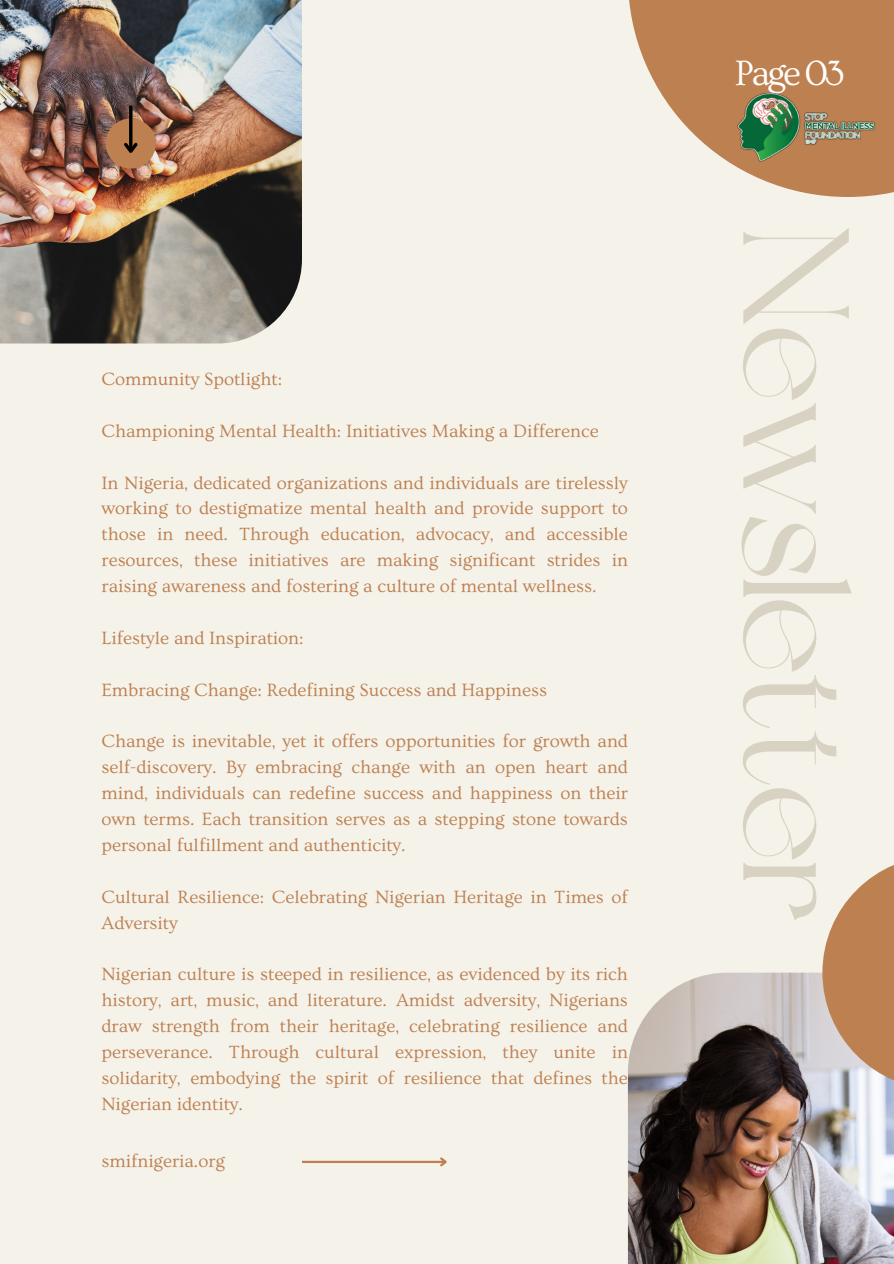
<style>
.page{position:relative;width:894px;height:1264px;background:#fff}
.page>*{position:absolute;margin:0;border:0;box-sizing:border-box;transform-origin:0 0}
.t1{font:150px "Dream Avenue";letter-spacing:-.03em;color:#d8d2c2}
.t2{font:36.9px "Ovo";letter-spacing:-.075em;color:#fff}
.t3{font:18.6px/25.8px "Ovo";color:#bd8050;text-align:justify}
</style>
<div class="page">
<div style="left:0;top:0;width:893px;height:1263px;background:#f5f2ea"></div>
<img style="left:0;top:0;width:302px;height:343px">
<div style="left:106px;top:118px;width:50px;height:51px;background:#bd8050;border-radius:50%"></div>
<hr style="left:129px;top:106px;width:3px;height:45px;background:#000">
<svg style="left:124px;top:140px;width:14px;height:13px"></svg>
<hr style="left:302px;top:1160px;width:143px;height:2px;background:#bd8050">
<svg style="left:438px;top:1157px;width:9px;height:10px"></svg>
<img style="left:627px;top:972px;width:266px;height:291px">
<svg style="left:822px;top:865px;width:71px;height:224px;fill:#bd8050"></svg>
<svg style="left:629px;top:0;width:264px;height:197px;fill:#bd8050"></svg>
<img style="left:734px;top:89px;width:143px;height:75px">
<p class="t3" style="left:101px;top:366px;width:182px">Community Spotlight:</p>
<p class="t3" style="left:101px;top:418px;width:498px">Championing Mental Health: Initiatives Making a Difference</p>
<p class="t3" style="left:101px;top:470px;width:527px">In Nigeria, dedicated organizations and individuals are tirelessly working to destigmatize mental health and provide support to those in need. Through education, advocacy, and accessible resources, these initiatives are making significant strides in raising awareness and fostering a culture of mental wellness.</p>
<p class="t3" style="left:101px;top:625px;width:203px">Lifestyle and Inspiration:</p>
<p class="t3" style="left:101px;top:677px;width:447px">Embracing Change: Redefining Success and Happiness</p>
<p class="t3" style="left:101px;top:729px;width:527px">Change is inevitable, yet it offers opportunities for growth and self-discovery. By embracing change with an open heart and mind, individuals can redefine success and happiness on their own terms. Each transition serves as a stepping stone towards personal fulfillment and authenticity.</p>
<p class="t3" style="left:101px;top:884px;width:527px">Cultural Resilience: Celebrating Nigerian Heritage in Times of<br>Adversity</p>
<p class="t3" style="left:101px;top:961px;width:527px">Nigerian culture is steeped in resilience, as evidenced by its rich history, art, music, and literature. Amidst adversity, Nigerians draw strength from their heritage, celebrating resilience and perseverance. Through cultural expression, they unite in solidarity, embodying the spirit of resilience that defines the Nigerian identity.</p>
<h2 class="t3" style="left:101px;top:1148px;width:125px">smifnigeria.org</h2>
<p class="t2" style="left:734px;top:53px;width:111px">Page 03</p>
<h1 class="t1" style="left:855px;top:223px;width:702px;rotate:90deg">Newsletter</h1>
</div>
